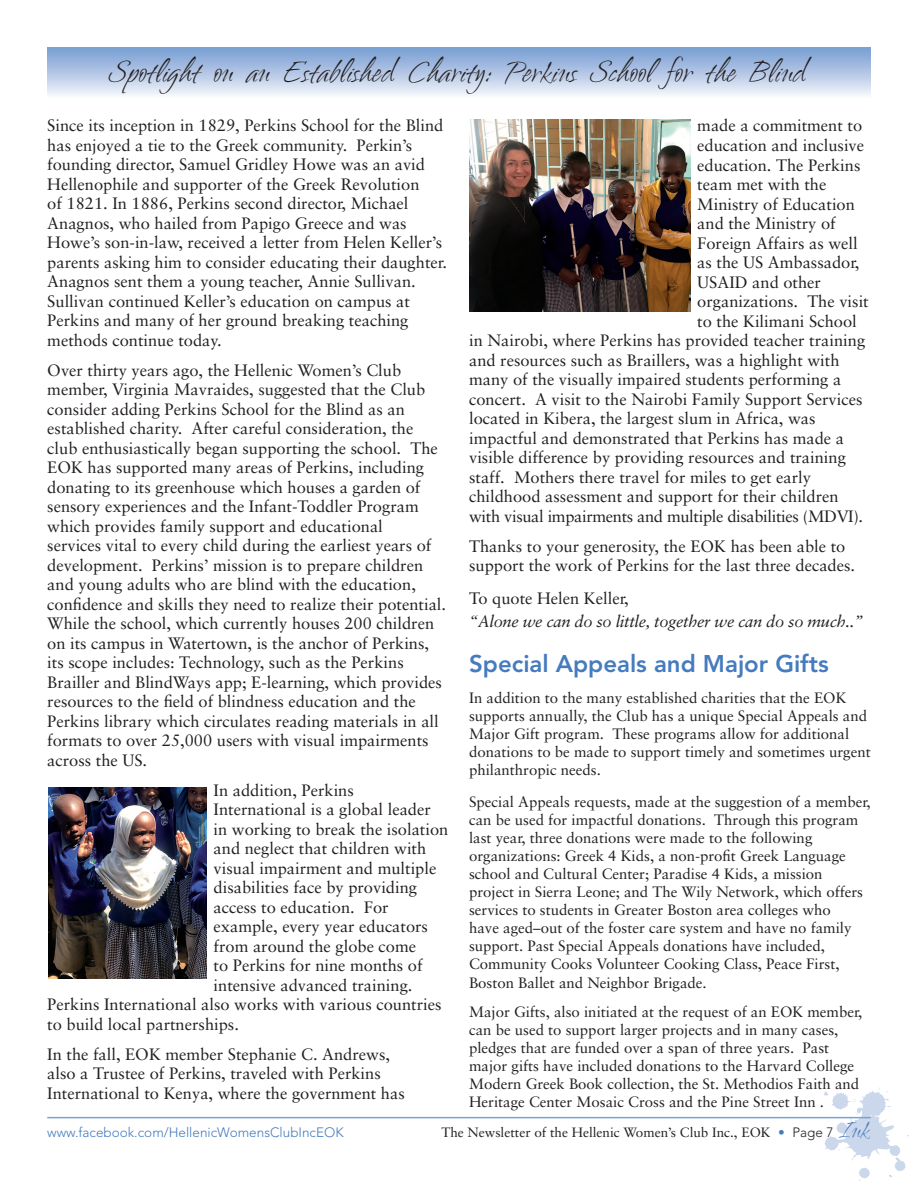
<style>
.page{position:relative;width:918px;height:1188px;background:#fff}
.page>*{position:absolute;margin:0;border:0;box-sizing:border-box;transform-origin:0 0}
.t1{font:37.5px "Ambiance BT";color:#231f20}
.t2{font:30px "Ambiance BT";color:#457bbf}
.t3{font:800 24px "Avenir";color:#457bbf}
.t4{font:16.5px/19.5px "Sabon";color:#231f20}
.t5{font:16.5px "Sabon";letter-spacing:-.02em;color:#231f20}
.t6{font:italic 16.5px "Sabon";letter-spacing:-.02em;color:#231f20}
.t7{font:15px/18px "Sabon";color:#231f20}
.t8{font:13.5px "Sabon";color:#231f20}
.t9{font:300 13.5px "Avenir";color:#457bbf}
.s1{color:#457bbf}
.s2{font-family:"Avenir";font-weight:300}
</style>
<div class="page">
<svg style="left:824px;top:1087px;width:85px;height:94px"></svg>
<hr style="left:47px;top:1117px;width:824px;height:1px;background:#7ba2d4">
<div style="left:47px;top:47px;width:824px;height:51px;background:linear-gradient(to bottom,#749ad1,#f6f6fb)"></div>
<img style="left:469px;top:120px;width:222px;height:191px">
<img style="left:48px;top:788px;width:159px;height:191px">
<h1 class="t1" style="left:111px;top:50px;width:698px">Spotlight on an Established Charity: Perkins School for the Blind</h1>
<p class="t4" style="left:47px;top:116px;width:401px">Since its inception in 1829, Perkins School for the Blind has enjoyed a tie to the Greek community. Perkin’s founding director, Samuel Gridley Howe was an avid Hellenophile and supporter of the Greek Revolution<br>of 1821. In 1886, Perkins second director, Michael Anagnos, who hailed from Papigo Greece and was Howe’s son-in-law, received a letter from Helen Keller’s parents asking him to consider educating their daughter.<br>Anagnos sent them a young teacher, Annie Sullivan.<br>Sullivan continued Keller’s education on campus at Perkins and many of her ground breaking teaching methods continue today.</p>
<p class="t4" style="left:47px;top:360px;width:400px">Over thirty years ago, the Hellenic Women’s Club member, Virginia Mavraides, suggested that the Club consider adding Perkins School for the Blind as an established charity. After careful consideration, the club enthusiastically began supporting the school. The EOK has supported many areas of Perkins, including donating to its greenhouse which houses a garden of sensory experiences and the Infant-Toddler Program which provides family support and educational<br>services vital to every child during the earliest years of development. Perkins’ mission is to prepare children and young adults who are blind with the education, confidence and skills they need to realize their potential.<br>While the school, which currently houses 200 children on its campus in Watertown, is the anchor of Perkins, its scope includes: Technology, such as the Perkins Brailler and BlindWays app; E-learning, which provides resources to the field of blindness education and the Perkins library which circulates reading materials in all formats to over 25,000 users with visual impairments across the US.</p>
<p class="t4" style="left:214px;top:780px;width:142px">In addition, Perkins</p>
<p class="t4" style="left:214px;top:800px;width:219px">International is a global leader</p>
<p class="t4" style="left:214px;top:819px;width:236px">in working to break the isolation</p>
<p class="t4" style="left:214px;top:839px;width:214px">and neglect that children with</p>
<p class="t4" style="left:214px;top:858px;width:224px">visual impairment and multiple</p>
<p class="t4" style="left:214px;top:878px;width:205px">disabilities face by providing</p>
<p class="t4" style="left:214px;top:897px;width:177px">access to education. For</p>
<p class="t4" style="left:214px;top:917px;width:216px">example, every year educators</p>
<p class="t4" style="left:214px;top:936px;width:204px">from around the globe come</p>
<p class="t4" style="left:214px;top:956px;width:211px">to Perkins for nine months of</p>
<p class="t4" style="left:214px;top:975px;width:200px">intensive advanced training.</p>
<p class="t4" style="left:47px;top:995px;width:396px">Perkins International also works with various countries</p>
<p class="t4" style="left:47px;top:1014px;width:193px">to build local partnerships.</p>
<p class="t4" style="left:47px;top:1044px;width:359px">In the fall, EOK member Stephanie C. Andrews, also a Trustee of Perkins, traveled with Perkins<br>International to Kenya, where the government has</p>
<p class="t4" style="left:697px;top:116px;width:166px">made a commitment to</p>
<p class="t4" style="left:697px;top:135px;width:168px">education and inclusive</p>
<p class="t4" style="left:697px;top:155px;width:165px">education. The Perkins</p>
<p class="t4" style="left:697px;top:174px;width:131px">team met with the</p>
<p class="t4" style="left:697px;top:194px;width:159px">Ministry of Education</p>
<p class="t4" style="left:697px;top:213px;width:140px">and the Ministry of</p>
<p class="t4" style="left:697px;top:233px;width:162px">Foreign Affairs as well</p>
<p class="t4" style="left:697px;top:252px;width:164px">as the US Ambassador,</p>
<p class="t4" style="left:697px;top:272px;width:125px">USAID and other</p>
<p class="t4" style="left:697px;top:291px;width:173px">organizations. The visit</p>
<p class="t4" style="left:697px;top:311px;width:161px">to the Kilimani School</p>
<p class="t4" style="left:469px;top:330px;width:398px">in Nairobi, where Perkins has provided teacher training</p>
<p class="t4" style="left:469px;top:350px;width:372px">and resources such as Braillers, was a highlight with</p>
<p class="t4" style="left:469px;top:369px;width:374px">many of the visually impaired students performing a</p>
<p class="t4" style="left:469px;top:389px;width:395px">concert. A visit to the Nairobi Family Support Services</p>
<p class="t4" style="left:469px;top:408px;width:348px">located in Kibera, the largest slum in Africa, was</p>
<p class="t4" style="left:469px;top:428px;width:376px">impactful and demonstrated that Perkins has made a</p>
<p class="t4" style="left:469px;top:447px;width:378px">visible difference by providing resources and training</p>
<p class="t4" style="left:469px;top:467px;width:343px">staff. Mothers there travel for miles to get early</p>
<p class="t4" style="left:469px;top:486px;width:371px">childhood assessment and support for their children</p>
<p class="t5" style="left:469px;top:506px;width:396px">with visual impairments and multiple disabilities (MDVI).</p>
<p class="t4" style="left:469px;top:536px;width:388px">Thanks to your generosity, the EOK has been able to support the work of Perkins for the last three decades.</p>
<p class="t4" style="left:469px;top:588px;width:161px">To quote Helen Keller,</p>
<p class="t6" style="left:469px;top:611px;width:396px">“Alone we can do so little, together we can do so much..”</p>
<h3 class="t3" style="left:469px;top:649px;width:361px">Special Appeals and Major Gifts</h3>
<p class="t7" style="left:469px;top:689px;width:403px">In addition to the many established charities that the EOK supports annually, the Club has a unique Special Appeals and Major Gift program. These programs allow for additional donations to be made to support timely and sometimes urgent philanthropic needs.</p>
<p class="t7" style="left:469px;top:792px;width:403px">Special Appeals requests, made at the suggestion of a member, can be used for impactful donations. Through this program last year, three donations were made to the following organizations: Greek 4 Kids, a non-profit Greek Language school and Cultural Center; Paradise 4 Kids, a mission project in Sierra Leone; and The Wily Network, which offers services to students in Greater Boston area colleges who<br>have aged–out of the foster care system and have no family support. Past Special Appeals donations have included, Community Cooks Volunteer Cooking Class, Peace First,</p>
<p class="t7" style="left:469px;top:969px;width:395px;line-height:28.5px">Boston Ballet and Neighbor Brigade.<br>Major Gifts, also initiated at the request of an EOK member,</p>
<p class="t7" style="left:469px;top:1020px;width:392px">can be used to support larger projects and in many cases, pledges that are funded over a span of three years. Past major gifts have included donations to the Harvard College Modern Greek Book collection, the St. Methodios Faith and Heritage Center Mosaic Cross and the Pine Street Inn .</p>
<p class="t9" style="left:47px;top:1125px;width:298px">www.facebook.com/HellenicWomensClubIncEOK</p>
<p class="t8" style="left:441px;top:1125px;width:394px">The Newsletter of the Hellenic Women’s Club Inc., EOK <span class="s1">•</span> <span class="s2">Page 7</span></p>
<h2 class="t2" style="left:843px;top:1113px;width:29px">Ink</h2>
</div>
